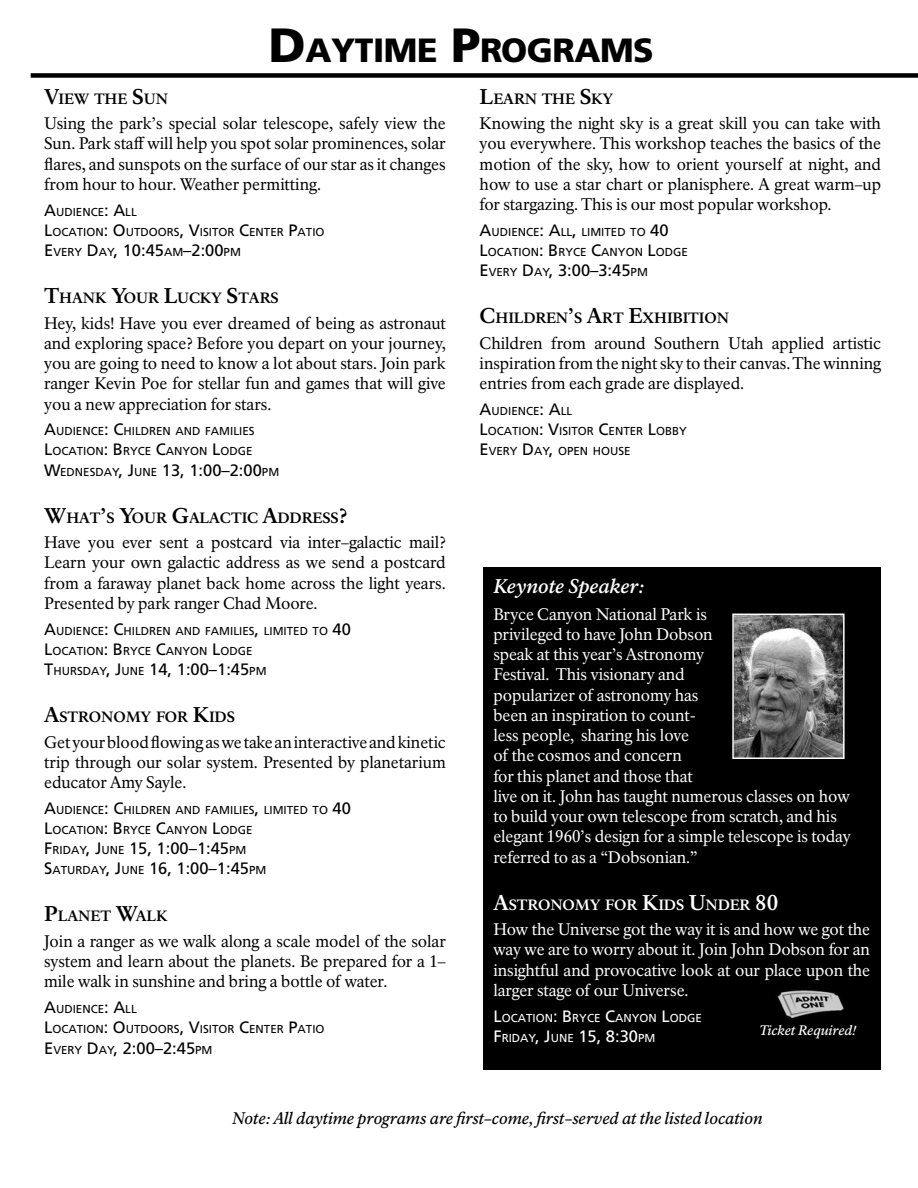
<style>
.page{position:relative;width:918px;height:1188px;background:#fff}
.page>*{position:absolute;margin:0;border:0;box-sizing:border-box;transform-origin:0 0}
.t1{font:900 33.6px "Frutiger LT Std";letter-spacing:-.015em;color:#000}
.t2{font:italic 700 19.5px "NPS Rawlinson OT";letter-spacing:-.005em;color:#fff}
.t3{font:16.5px/20.2px "NPS Rawlinson OT";letter-spacing:-.005em;color:#000;text-align:justify}
.t4{font:16.5px/20.2px "NPS Rawlinson OT";letter-spacing:-.01em;color:#fff}
.t5{font:16.5px/20.2px "Frutiger LT Std";color:#000}
.t6{font:italic 16.5px "NPS Rawlinson OT Med";letter-spacing:-.005em;color:#000}
.t7{font:16.5px "Frutiger LT Std";color:#fff}
.t8{font:700 14.7px "NPS Rawlinson OT";letter-spacing:-.005em;color:#000}
.t9{font:700 14.7px "NPS Rawlinson OT";letter-spacing:-.005em;color:#fff}
.t10{font:italic 13.5px "NPS Rawlinson OT Med";letter-spacing:-.01em;color:#fff}
.t11{font:11.55px/20.2px "Frutiger LT Std";color:#000}
.t12{font:11.55px "Frutiger LT Std";color:#fff}
.s1{font-size:48px}
.s2{font-size:21px}
.s3{font-size:16.5px}
.s4{font-size:11.55px}
</style>
<div class="page">
<div style="left:483px;top:568px;width:398px;height:502px;background:#000"></div>
<div style="left:31px;top:73px;width:887px;height:5px;background:#000"></div>
<img style="left:735px;top:617px;width:107px;height:139px">
<div style="left:732px;top:614px;width:113px;height:145px;border:2px solid #fff"></div>
<img style="left:777px;top:990px;width:67px;height:29px">
<h1 class="t1" style="left:269px;top:30px;width:387px"><span class="s1">D</span>AYTIME <span class="s1">P</span>ROGRAMS</h1>
<p class="t8" style="left:44px;top:90px;width:125px"><span class="s2">V</span>IEW THE <span class="s2">S</span>UN</p>
<p class="t3" style="left:44px;top:114px;width:403px">Using the park’s special solar telescope, safely view the Sun. Park staff will help you spot solar prominences, solar flares, and sunspots on the surface of our star as it changes from hour to hour. Weather permitting.</p>
<p class="t11" style="left:44px;top:202px;width:282px"><span class="s3">A</span>UDIENCE<span class="s3">: A</span>LL<br><span class="s3">L</span>OCATION<span class="s3">: O</span>UTDOORS<span class="s3">, V</span>ISITOR <span class="s3">C</span>ENTER <span class="s3">P</span>ATIO</p>
<p class="t5" style="left:44px;top:240px;width:198px">E<span class="s4">VERY</span> D<span class="s4">AY</span>, 10:45<span class="s4">AM</span>–2:00<span class="s4">PM</span></p>
<p class="t8" style="left:44px;top:289px;width:236px"><span class="s2">T</span>HANK <span class="s2">Y</span>OUR <span class="s2">L</span>UCKY <span class="s2">S</span>TARS</p>
<p class="t3" style="left:44px;top:313px;width:403px">Hey, kids! Have you ever dreamed of being as astronaut and exploring space? Before you depart on your journey, you are going to need to know a lot about stars. Join park ranger Kevin Poe for stellar fun and games that will give you a new appreciation for stars.</p>
<p class="t11" style="left:44px;top:421px;width:212px"><span class="s3">A</span>UDIENCE<span class="s3">: C</span>HILDREN AND FAMILIES<br><span class="s3">L</span>OCATION<span class="s3">: B</span>RYCE <span class="s3">C</span>ANYON <span class="s3">L</span>ODGE</p>
<p class="t5" style="left:44px;top:460px;width:237px">W<span class="s4">EDNESDAY</span>, J<span class="s4">UNE</span> 13, 1:00–2:00<span class="s4">PM</span></p>
<p class="t8" style="left:44px;top:509px;width:157px"><span class="s2">W</span>HAT<span class="s2">’</span>S <span class="s2">Y</span>OUR <span class="s2">G</span>ALA</p>
<p class="t8" style="left:220px;top:509px;width:129px">CTIC <span class="s2">A</span>DDRESS<span class="s2">?</span></p>
<p class="t3" style="left:44px;top:533px;width:403px">Have you ever sent a postcard via inter–galactic mail?<br>Learn your own galactic address as we send a postcard from a faraway planet back home across the light years.<br>Presented by park ranger Chad Moore.</p>
<p class="t11" style="left:44px;top:620px;width:308px"><span class="s3">A</span>UDIENCE<span class="s3">: C</span>HILDREN AND FAMILIES<span class="s3">,</span> LIMITED TO <span class="s3">40<br>L</span>OCATION<span class="s3">: B</span>RYCE <span class="s3">C</span>ANYON <span class="s3">L</span>ODGE</p>
<p class="t5" style="left:44px;top:659px;width:224px">T<span class="s4">HURSDAY</span>, J<span class="s4">UNE</span> 14, 1:00–1:45<span class="s4">PM</span></p>
<p class="t8" style="left:44px;top:708px;width:192px"><span class="s2">A</span>STRONOMY FOR <span class="s2">K</span>IDS</p>
<p class="t3" style="left:44px;top:732px;width:403px">Get your blood flowing as we take an interactive and kinetic trip through our solar system. Presented by planetarium educator Amy Sayle.</p>
<p class="t11" style="left:44px;top:800px;width:308px"><span class="s3">A</span>UDIENCE<span class="s3">: C</span>HILDREN AND FAMILIES<span class="s3">,</span> LIMITED TO <span class="s3">40<br>L</span>OCATION<span class="s3">: B</span>RYCE <span class="s3">C</span>ANYON <span class="s3">L</span>ODGE</p>
<p class="t5" style="left:44px;top:838px;width:224px">F<span class="s4">RIDAY</span>, J<span class="s4">UNE</span> 15, 1:00–1:45<span class="s4">PM<br></span>S<span class="s4">ATURDAY</span>, J<span class="s4">UNE</span> 16, 1:00–1:45<span class="s4">PM</span></p>
<p class="t8" style="left:44px;top:907px;width:104px"><span class="s2">P</span>LANET <span class="s2">W</span>ALK</p>
<p class="t3" style="left:44px;top:931px;width:403px">Join a ranger as we walk along a scale model of the solar system and learn about the planets. Be prepared for a 1– mile walk in sunshine and bring a bottle of water.</p>
<p class="t11" style="left:44px;top:999px;width:282px"><span class="s3">A</span>UDIENCE<span class="s3">: A</span>LL<br><span class="s3">L</span>OCATION<span class="s3">: O</span>UTDOORS<span class="s3">, V</span>ISITOR <span class="s3">C</span>ENTER <span class="s3">P</span>ATIO</p>
<p class="t5" style="left:44px;top:1038px;width:170px">E<span class="s4">VERY</span> D<span class="s4">AY</span>, 2:00–2:45<span class="s4">PM</span></p>
<p class="t8" style="left:480px;top:90px;width:135px"><span class="s2">L</span>EARN THE <span class="s2">S</span>KY</p>
<p class="t3" style="left:480px;top:114px;width:403px">Knowing the night sky is a great skill you can take with you everywhere. This workshop teaches the basics of the motion of the sky, how to orient yourself at night, and how to use a star chart or planisphere. A great warm–up for stargazing. This is our most popular workshop.</p>
<p class="t11" style="left:480px;top:222px;width:210px"><span class="s3">A</span>UDIENCE<span class="s3">: A</span>LL<span class="s3">,</span> LIMITED TO <span class="s3">40<br>L</span>OCATION<span class="s3">: B</span>RYCE <span class="s3">C</span>ANYON <span class="s3">L</span>ODGE</p>
<p class="t5" style="left:480px;top:261px;width:170px">E<span class="s4">VERY</span> D<span class="s4">AY</span>, 3:00–3:45<span class="s4">PM</span></p>
<p class="t8" style="left:480px;top:309px;width:251px"><span class="s2">C</span>HILDREN<span class="s2">’</span>S <span class="s2">A</span>RT <span class="s2">E</span>XHIBITION</p>
<p class="t3" style="left:480px;top:333px;width:403px">Children from around Southern Utah applied artistic inspiration from the night sky to their canvas. The winning entries from each grade are displayed.</p>
<p class="t11" style="left:480px;top:401px;width:209px"><span class="s3">A</span>UDIENCE<span class="s3">: A</span>LL<br><span class="s3">L</span>OCATION<span class="s3">: V</span>ISITOR <span class="s3">C</span>ENTER <span class="s3">L</span>OBBY<br><span class="s3">E</span>VERY <span class="s3">D</span>AY<span class="s3">,</span> OPEN HOUSE</p>
<p class="t2" style="left:493px;top:574px;width:152px">Keynote Speaker:</p>
<p class="t4" style="left:493px;top:604px;width:359px">Bryce Canyon National Park is<br>privileged to have John Dobson<br>speak at this year’s Astronomy<br>Festival. This visionary and<br>popularizer of astronomy has<br>been an inspiration to count-<br>less people, sharing his love<br>of the cosmos and concern<br>for this planet and those that<br>live on it. John has taught numerous classes on how to build your own telescope from scratch, and his elegant 1960’s design for a simple telescope is today referred to as a “Dobsonian.”</p>
<p class="t9" style="left:493px;top:895px;width:286px"><span class="s2">A</span>STRONOMY FOR <span class="s2">K</span>IDS <span class="s2">U</span>NDER <span class="s2">80</span></p>
<p class="t4" style="left:493px;top:919px;width:378px;text-align:justify">How the Universe got the way it is and how we got the way we are to worry about it. Join John Dobson for an insightful and provocative look at our place upon the larger stage of our Universe.</p>
<p class="t12" style="left:493px;top:1011px;width:210px"><span class="s3">L</span>OCATION<span class="s3">: B</span>RYCE <span class="s3">C</span>ANYON <span class="s3">L</span>ODGE</p>
<p class="t7" style="left:493px;top:1026px;width:163px">F<span class="s4">RIDAY</span>, J<span class="s4">UNE</span> 15, 8:30<span class="s4">PM</span></p>
<p class="t10" style="left:759px;top:1023px;width:99px">Ticket Required!</p>
<p class="t6" style="left:232px;top:1109px;width:532px">Note: All daytime programs are first–come, first–served at the listed location</p>
</div>
